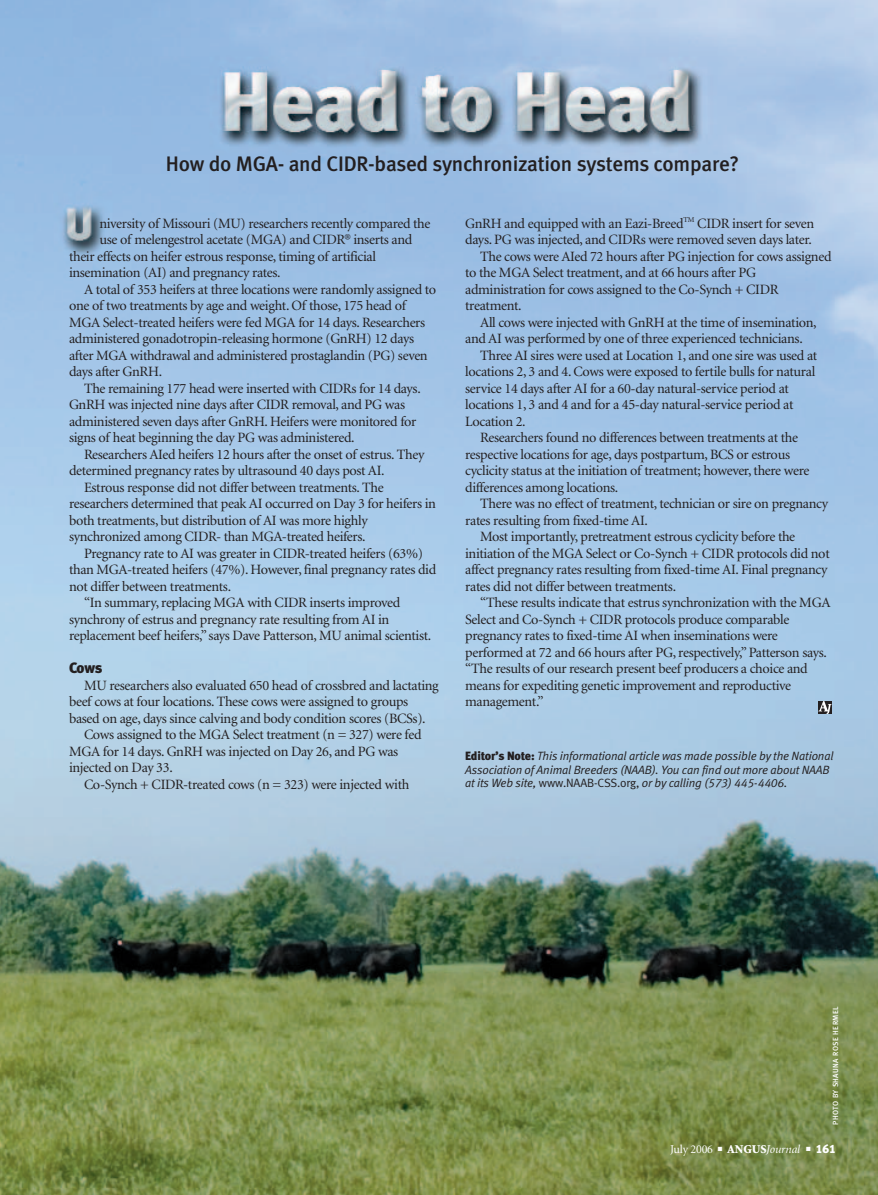
<style>
.page{position:relative;width:878px;height:1195px;background:#fff}
.page>*{position:absolute;margin:0;border:0;box-sizing:border-box;transform-origin:0 0}
.t1{font:21px "Meta Medium LF";letter-spacing:-.01em;color:#231f20}
.t2{font:15px "Meta Black LF";color:#231f20}
.t3{font:14.25px "Minion";letter-spacing:-.025em;color:#231f20}
.t4{font:italic 12px/13.5px "Meta Normal LF";letter-spacing:-.01em;color:#231f20}
.t5{font:12px "Minion";letter-spacing:-.015em;color:#fff}
.t6{font:7.5px "Meta Medium LF";letter-spacing:.055em;color:#fff}
.s1{font-size:12px}
.s2{font-family:"Meta Black LF";font-style:normal}
.s3{font-style:normal}
.s4{font-weight:900}
.s5{font-style:italic}
.s6{font-family:"Meta Black LF"}
</style>
<div class="page">
<img style="left:0;top:1px;width:878px;height:1194px">
<svg style="left:818px;top:701px;width:13px;height:12px"></svg>
<h1 class="t1" style="left:166px;top:155px;width:575px">How do MGA- and CIDR-based synchronization systems compare?</h1>
<p class="t3" style="left:99px;top:217px;width:332px">niversity of Missouri (MU) researchers recently compared the</p>
<p class="t3" style="left:99px;top:234px;width:314px">use of melengestrol acetate (MGA) and CIDR<span class="s1">®</span> inserts and</p>
<p class="t3" style="left:69px;top:250px;width:308px">their effects on heifer estrous response, timing of artificial</p>
<p class="t3" style="left:69px;top:267px;width:213px">insemination (AI) and pregnancy rates.</p>
<p class="t3" style="left:84px;top:283px;width:353px">A total of 353 heifers at three locations were randomly assigned to</p>
<p class="t3" style="left:69px;top:300px;width:338px">one of two treatments by age and weight. Of those, 175 head of</p>
<p class="t3" style="left:69px;top:316px;width:358px">MGA Select-treated heifers were fed MGA for 14 days. Researchers</p>
<p class="t3" style="left:69px;top:333px;width:346px">administered gonadotropin-releasing hormone (GnRH) 12 days</p>
<p class="t3" style="left:69px;top:349px;width:360px">after MGA withdrawal and administered prostaglandin (PG) seven</p>
<p class="t3" style="left:69px;top:366px;width:95px">days after GnRH.</p>
<p class="t3" style="left:84px;top:382px;width:338px">The remaining 177 head were inserted with CIDRs for 14 days.</p>
<p class="t3" style="left:69px;top:399px;width:337px">GnRH was injected nine days after CIDR removal, and PG was</p>
<p class="t3" style="left:69px;top:415px;width:349px">administered seven days after GnRH. Heifers were monitored for</p>
<p class="t3" style="left:69px;top:432px;width:287px">signs of heat beginning the day PG was administered.</p>
<p class="t3" style="left:84px;top:448px;width:342px">Researchers AIed heifers 12 hours after the onset of estrus. They</p>
<p class="t3" style="left:69px;top:465px;width:317px">determined pregnancy rates by ultrasound 40 days post AI.</p>
<p class="t3" style="left:84px;top:481px;width:301px">Estrous response did not differ between treatments. The</p>
<p class="t3" style="left:69px;top:498px;width:368px">researchers determined that peak AI occurred on Day 3 for heifers in</p>
<p class="t3" style="left:69px;top:514px;width:300px">both treatments, but distribution of AI was more highly</p>
<p class="t3" style="left:69px;top:531px;width:298px">synchronized among CIDR- than MGA-treated heifers.</p>
<p class="t3" style="left:84px;top:547px;width:340px">Pregnancy rate to AI was greater in CIDR-treated heifers (63%)</p>
<p class="t3" style="left:69px;top:564px;width:368px">than MGA-treated heifers (47%). However, final pregnancy rates did</p>
<p class="t3" style="left:69px;top:580px;width:163px">not differ between treatments.</p>
<p class="t3" style="left:84px;top:597px;width:318px">“In summary, replacing MGA with CIDR inserts improved</p>
<p class="t3" style="left:69px;top:613px;width:322px">synchrony of estrus and pregnancy rate resulting from AI in</p>
<p class="t3" style="left:69px;top:630px;width:364px">replacement beef heifers,” says Dave Patterson, MU animal scientist.</p>
<p class="t2" style="left:69px;top:662px;width:35px">Cows</p>
<p class="t3" style="left:84px;top:679px;width:356px">MU researchers also evaluated 650 head of crossbred and lactating</p>
<p class="t3" style="left:69px;top:696px;width:341px">beef cows at four locations. These cows were assigned to groups</p>
<p class="t3" style="left:69px;top:712px;width:358px">based on age, days since calving and body condition scores (BCSs).</p>
<p class="t3" style="left:84px;top:729px;width:339px">Cows assigned to the MGA Select treatment (n = 327) were fed</p>
<p class="t3" style="left:69px;top:745px;width:331px">MGA for 14 days. GnRH was injected on Day 26, and PG was</p>
<p class="t3" style="left:69px;top:762px;width:105px">injected on Day 33.</p>
<p class="t3" style="left:84px;top:778px;width:327px">Co-Synch + CIDR-treated cows (n = 323) were injected with</p>
<p class="t3" style="left:465px;top:217px;width:350px">GnRH and equipped with an Eazi-Breed<sup>TM</sup> CIDR insert for seven</p>
<p class="t3" style="left:465px;top:234px;width:348px">days. PG was injected, and CIDRs were removed seven days later.</p>
<p class="t3" style="left:480px;top:250px;width:353px">The cows were AIed 72 hours after PG injection for cows assigned</p>
<p class="t3" style="left:465px;top:267px;width:292px">to the MGA Select treatment, and at 66 hours after PG</p>
<p class="t3" style="left:465px;top:283px;width:315px">administration for cows assigned to the Co-Synch + CIDR</p>
<p class="t3" style="left:465px;top:300px;width:58px">treatment.</p>
<p class="t3" style="left:480px;top:316px;width:338px">All cows were injected with GnRH at the time of insemination,</p>
<p class="t3" style="left:465px;top:333px;width:339px">and AI was performed by one of three experienced technicians.</p>
<p class="t3" style="left:480px;top:349px;width:338px">Three AI sires were used at Location 1, and one sire was used at</p>
<p class="t3" style="left:465px;top:366px;width:352px">locations 2, 3 and 4. Cows were exposed to fertile bulls for natural</p>
<p class="t3" style="left:465px;top:382px;width:325px">service 14 days after AI for a 60-day natural-service period at</p>
<p class="t3" style="left:465px;top:399px;width:330px">locations 1, 3 and 4 and for a 45-day natural-service period at</p>
<p class="t3" style="left:465px;top:415px;width:62px">Location 2.</p>
<p class="t3" style="left:480px;top:432px;width:319px">Researchers found no differences between treatments at the</p>
<p class="t3" style="left:465px;top:448px;width:326px">respective locations for age, days postpartum, BCS or estrous</p>
<p class="t3" style="left:465px;top:465px;width:346px">cyclicity status at the initiation of treatment; however, there were</p>
<p class="t3" style="left:465px;top:481px;width:155px">differences among locations.</p>
<p class="t3" style="left:480px;top:498px;width:349px">There was no effect of treatment, technician or sire on pregnancy</p>
<p class="t3" style="left:465px;top:514px;width:184px">rates resulting from fixed-time AI.</p>
<p class="t3" style="left:480px;top:531px;width:316px">Most importantly, pretreatment estrous cyclicity before the</p>
<p class="t3" style="left:465px;top:547px;width:366px">initiation of the MGA Select or Co-Synch + CIDR protocols did not</p>
<p class="t3" style="left:465px;top:564px;width:364px">affect pregnancy rates resulting from fixed-time AI. Final pregnancy</p>
<p class="t3" style="left:465px;top:580px;width:212px">rates did not differ between treatments.</p>
<p class="t3" style="left:480px;top:597px;width:352px">“These results indicate that estrus synchronization with the MGA</p>
<p class="t3" style="left:465px;top:613px;width:326px">Select and Co-Synch + CIDR protocols produce comparable</p>
<p class="t3" style="left:465px;top:630px;width:314px">pregnancy rates to fixed-time AI when inseminations were</p>
<p class="t3" style="left:465px;top:646px;width:363px">performed at 72 and 66 hours after PG, respectively,” Patterson says.</p>
<p class="t3" style="left:465px;top:663px;width:344px">“The results of our research present beef producers a choice and</p>
<p class="t3" style="left:465px;top:679px;width:327px">means for expediting genetic improvement and reproductive</p>
<p class="t3" style="left:465px;top:696px;width:80px">management.”</p>
<p class="t4" style="left:465px;top:750px;width:370px"><span class="s2">Editor’s Note:</span> This informational article was made possible by the National<br>Association of Animal Breeders (NAAB). You can find out more about NAAB at its Web site, <span class="s3">www.NAAB-CSS.org,</span> or by calling (573) 445-4406.</p>
<p class="t6" style="left:832px;top:1125px;width:120px;rotate:-90deg">PHOTO BY SHAUNA ROSE HERMEL</p>
<p class="t5" style="left:670px;top:1144px;width:167px">July 2006 ■ <span class="s4">ANGUS</span><span class="s5">Journal</span> ■ <span class="s6">161</span></p>
</div>
